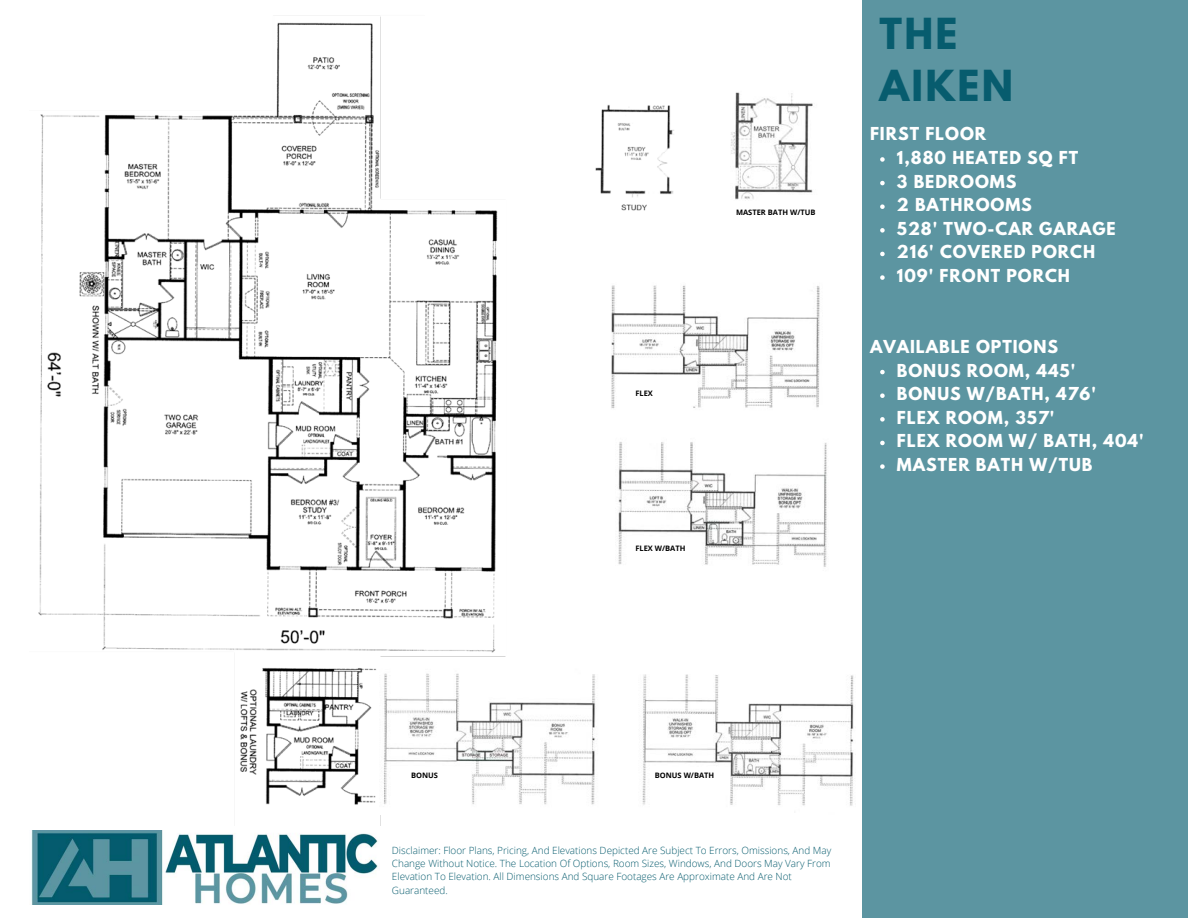
<style>
.page{position:relative;width:1188px;height:918px;background:#fff}
.page>*{position:absolute;margin:0;border:0;box-sizing:border-box;transform-origin:0 0}
.t1{font:700 37.95px "League Spartan";letter-spacing:.06em;color:#075c6e}
.t2{font:700 15.9px "League Spartan";letter-spacing:.06em;color:#fff}
.t3{font:300 9.9px/13.2px "Open Sans";color:#075c6e}
.t4{font:700 7.5px "Open Sans";color:#000}
</style>
<div class="page">
<img style="left:31px;top:831px;width:347px;height:74px">
<div style="left:862px;top:0;width:326px;height:918px;background:#5c95a1"></div>
<img style="left:38px;top:16px;width:468px;height:810px">
<img style="left:379px;top:657px;width:475px;height:158px">
<img style="left:618px;top:442px;width:209px;height:125px">
<img style="left:611px;top:285px;width:209px;height:124px">
<img style="left:595px;top:104px;width:79px;height:107px">
<img style="left:731px;top:92px;width:82px;height:108px">
<svg style="left:880px;top:157px;width:5px;height:5px"></svg>
<svg style="left:880px;top:181px;width:5px;height:4px"></svg>
<svg style="left:880px;top:204px;width:5px;height:5px"></svg>
<svg style="left:880px;top:228px;width:5px;height:5px"></svg>
<svg style="left:880px;top:252px;width:5px;height:4px"></svg>
<svg style="left:880px;top:275px;width:5px;height:5px"></svg>
<svg style="left:880px;top:370px;width:5px;height:4px"></svg>
<svg style="left:880px;top:393px;width:5px;height:5px"></svg>
<svg style="left:880px;top:417px;width:5px;height:5px"></svg>
<svg style="left:880px;top:441px;width:5px;height:4px"></svg>
<svg style="left:880px;top:464px;width:5px;height:5px"></svg>
<p class="t4" style="left:736px;top:207px;width:81px">MASTER BATH W/TUB</p>
<p class="t4" style="left:635px;top:388px;width:19px">FLEX</p>
<p class="t4" style="left:635px;top:543px;width:52px">FLEX W/BATH</p>
<p class="t1" style="left:879px;top:15px;width:80px">THE</p>
<p class="t1" style="left:879px;top:66px;width:135px">AIKEN</p>
<p class="t2" style="left:870px;top:126px;width:118px">FIRST FLOOR</p>
<p class="t2" style="left:897px;top:150px;width:183px">1,880 HEATED SQ FT</p>
<p class="t2" style="left:897px;top:173px;width:121px">3 BEDROOMS</p>
<p class="t2" style="left:897px;top:197px;width:136px">2 BATHROOMS</p>
<p class="t2" style="left:897px;top:221px;width:220px">528' TWO-CAR GARAGE</p>
<p class="t2" style="left:897px;top:244px;width:200px">216' COVERED PORCH</p>
<p class="t2" style="left:897px;top:268px;width:174px">109' FRONT PORCH</p>
<p class="t2" style="left:870px;top:339px;width:190px">AVAILABLE OPTIONS</p>
<p class="t2" style="left:897px;top:362px;width:180px">BONUS ROOM, 445'</p>
<p class="t2" style="left:897px;top:386px;width:201px">BONUS W/BATH, 476'</p>
<p class="t2" style="left:897px;top:410px;width:159px">FLEX ROOM, 357'</p>
<p class="t2" style="left:897px;top:433px;width:248px">FLEX ROOM W/ BATH, 404'</p>
<p class="t2" style="left:897px;top:457px;width:197px">MASTER BATH W/TUB</p>
<p class="t4" style="left:411px;top:770px;width:28px">BONUS</p>
<p class="t4" style="left:655px;top:770px;width:61px">BONUS W/BATH</p>
<p class="t3" style="left:392px;top:843px;width:441px">Disclaimer: Floor Plans, Pricing, And Elevations Depicted Are Subject To Errors, Omissions, And May Change Without Notice. The Location Of Options, Room Sizes, Windows, And Doors May Vary From Elevation To Elevation. All Dimensions And Square Footages Are Approximate And Are Not Guaranteed.</p>
</div>
